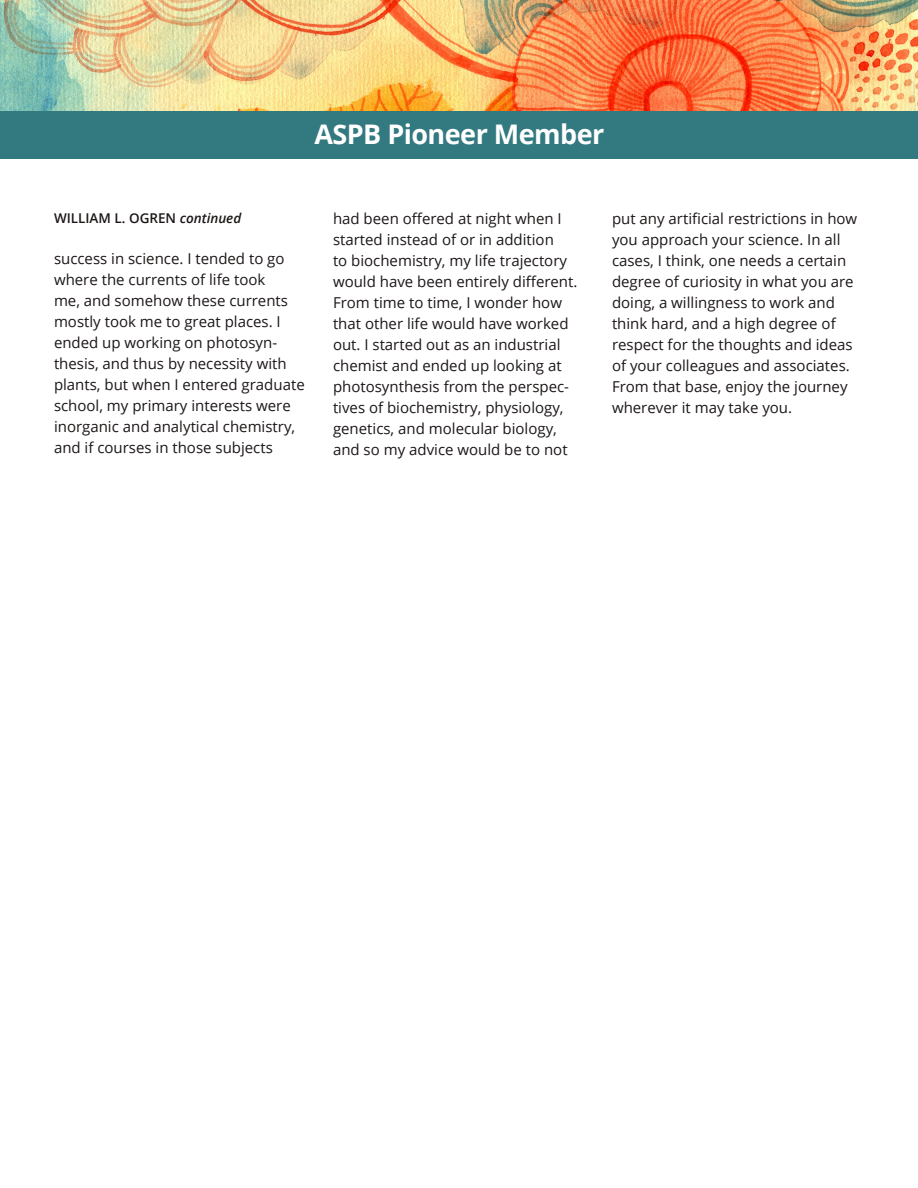
<style>
.page{position:relative;width:918px;height:1188px;background:#fff}
.page>*{position:absolute;margin:0;border:0;box-sizing:border-box;transform-origin:0 0}
.t1{font:700 27px "Open Sans";letter-spacing:-.02em;color:#fff}
.PIONEER_Body_Text_In{font:15px/21px "Open Sans";color:#1c1716}
.PIONEER_previouis_pa{font:600 13.5px "Open Sans";color:#1c1716}
.s1{font-style:italic}
</style>
<div class="page">
<div style="left:0;top:110px;width:918px;height:49px;background:#327980"></div>
<img style="left:0;top:0;width:918px;height:111px">
<h1 class="t1" style="left:314px;top:116px;width:291px">ASPB Pioneer Member</h1>
<p class="PIONEER_previouis_pa" style="left:54px;top:209px;width:189px">WILLIAM L. OGREN <span class="s1">continued</span></p>
<p class="PIONEER_Body_Text_In" style="left:54px;top:248px;width:252px">success in science. I tended to go where the currents of life took<br>me, and somehow these currents mostly took me to great places. I ended up working on photosyn&shy;thesis, and thus by necessity with plants, but when I entered graduate school, my primary interests were inorganic and analytical chemistry, and if courses in those subjects</p>
<p class="PIONEER_Body_Text_In" style="left:333px;top:208px;width:246px">had been offered at night when I started instead of or in addition<br>to biochemistry, my life trajectory would have been entirely different.<br>From time to time, I wonder how that other life would have worked out. I started out as an industrial chemist and ended up looking at photosynthesis from the perspec&shy;tives of biochemistry, physiology, genetics, and molecular biology, and so my advice would be to not</p>
<p class="PIONEER_Body_Text_In" style="left:612px;top:208px;width:247px">put any artificial restrictions in how you approach your science. In all cases, I think, one needs a certain degree of curiosity in what you are doing, a willingness to work and think hard, and a high degree of respect for the thoughts and ideas of your colleagues and associates.<br>From that base, enjoy the journey wherever it may take you.</p>
</div>
